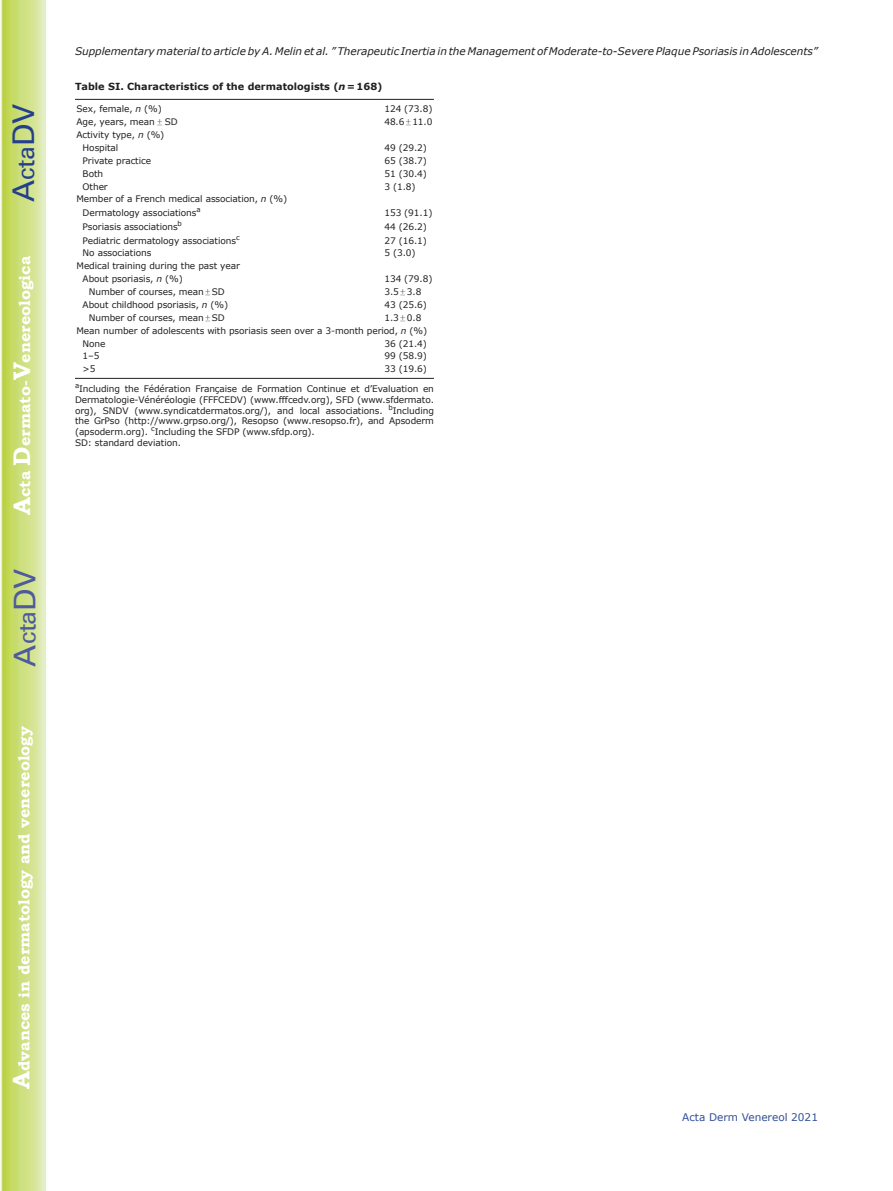
<style>
.page{position:relative;width:893px;height:1191px;background:#fff}
.page>*{position:absolute;margin:0;border:0;box-sizing:border-box;transform-origin:0 0}
.t1{font:30px "Univers";color:#4d5a9e}
.t2{font:30px "Univers";color:#253f8e}
.t3{font:700 15.75px "Bookman Old Style";color:#fff}
.t4{font:italic 10.5px "Verdana";letter-spacing:-.005em;color:#231f20}
.t5{font:10.5px "Verdana";color:#324f95}
.t6{font:700 9.75px "Verdana";color:#231f20}
.t7{font:9px/10.8px "Verdana";letter-spacing:-.01em;color:#231f20}
.s1{font-size:24px}
.s2{font-style:italic}
.s3{font-family:"Perpetua"}
</style>
<div class="page">
<svg style="left:1px;top:0;width:45px;height:1191px;background:#cfe084"></svg>
<hr style="left:75px;top:99px;width:308px;height:1px;background:#231f20">
<hr style="left:383px;top:99px;width:51px;height:1px;background:#231f20">
<hr style="left:75px;top:378px;width:308px;height:1px;background:#231f20">
<hr style="left:383px;top:378px;width:51px;height:1px;background:#231f20">
<h1 class="t2" style="left:6px;top:202px;width:100px;rotate:-90deg">A<span class="s1">cta</span>DV</h1>
<h2 class="t3" style="left:15px;top:515px;width:260px;rotate:-90deg"><span class="s1">A</span>cta <span class="s1">D</span>ermato-<span class="s1">V</span>enereologica</h2>
<h1 class="t1" style="left:7px;top:666px;width:100px;rotate:-90deg">A<span class="s1">cta</span>DV</h1>
<h2 class="t3" style="left:15px;top:1088px;width:364px;rotate:-90deg"><span class="s1">A</span>dvances in dermatology and venereology</h2>
<p class="t4" style="left:75px;top:44px;width:744px">Supplementary material to article by A. Melin et al. ” Therapeutic Inertia in the Management of Moderate-to-Severe Plaque Psoriasis in Adolescents”</p>
<p class="t6" style="left:75px;top:80px;width:309px">Table SI. Characteristics of the dermatologists (<span class="s2">n</span>=168)</p>
<p class="t7" style="left:76px;top:104px;width:87px">Sex, female, <span class="s2">n</span> (%)</p>
<p class="t7" style="left:384px;top:104px;width:50px">124 (73.8)</p>
<p class="t7" style="left:76px;top:117px;width:103px">Age, years, mean <span class="s3">±</span> SD</p>
<p class="t7" style="left:384px;top:117px;width:49px">48.6<span class="s3">±</span>11.0</p>
<p class="t7" style="left:83px;top:128px;width:83px;line-height:12.9px;text-indent:-6px">Activity type, <span class="s2">n</span> (%)<br>Hospital</p>
<p class="t7" style="left:384px;top:142px;width:44px">49 (29.2)</p>
<p class="t7" style="left:83px;top:155px;width:70px">Private practice</p>
<p class="t7" style="left:384px;top:155px;width:44px">65 (38.7)</p>
<p class="t7" style="left:83px;top:168px;width:22px">Both</p>
<p class="t7" style="left:384px;top:168px;width:44px">51 (30.4)</p>
<p class="t7" style="left:83px;top:181px;width:27px">Other</p>
<p class="t7" style="left:384px;top:181px;width:33px">3 (1.8)</p>
<p class="t7" style="left:83px;top:192px;width:206px;line-height:13.6px;text-indent:-6px">Member of a French medical association, <span class="s2">n</span> (%)<br>Dermatology associations<sup>a</sup></p>
<p class="t7" style="left:384px;top:208px;width:50px">153 (91.1)</p>
<p class="t7" style="left:83px;top:221px;width:101px">Psoriasis associations<sup>b</sup></p>
<p class="t7" style="left:384px;top:221px;width:44px">44 (26.2)</p>
<p class="t7" style="left:83px;top:235px;width:159px">Pediatric dermatology associations<sup>c</sup></p>
<p class="t7" style="left:384px;top:235px;width:44px">27 (16.1)</p>
<p class="t7" style="left:83px;top:248px;width:70px">No associations</p>
<p class="t7" style="left:384px;top:248px;width:33px">5 (3.0)</p>
<p class="t7" style="left:83px;top:260px;width:159px;line-height:12.9px;text-indent:-6px">Medical training during the past year<br>About psoriasis, <span class="s2">n</span> (%)</p>
<p class="t7" style="left:384px;top:274px;width:50px">134 (79.8)</p>
<p class="t7" style="left:89px;top:286px;width:137px">Number of courses, mean<span class="s3">±</span>SD</p>
<p class="t7" style="left:384px;top:286px;width:38px">3.5<span class="s3">±</span>3.8</p>
<p class="t7" style="left:83px;top:299px;width:147px">About childhood psoriasis, <span class="s2">n</span> (%)</p>
<p class="t7" style="left:384px;top:299px;width:44px">43 (25.6)</p>
<p class="t7" style="left:89px;top:312px;width:137px">Number of courses, mean<span class="s3">±</span>SD</p>
<p class="t7" style="left:384px;top:312px;width:38px">1.3<span class="s3">±</span>0.8</p>
<p class="t7" style="left:76px;top:325px;width:352px">Mean number of adolescents with psoriasis seen over a 3-month period, <span class="s2">n</span> (%)</p>
<p class="t7" style="left:83px;top:338px;width:24px">None</p>
<p class="t7" style="left:384px;top:338px;width:44px">36 (21.4)</p>
<p class="t7" style="left:83px;top:351px;width:18px">1–5</p>
<p class="t7" style="left:384px;top:351px;width:44px">99 (58.9)</p>
<p class="t7" style="left:83px;top:364px;width:14px">&gt;5</p>
<p class="t7" style="left:75px;top:359px;width:360px;line-height:19.6px;text-indent:309px">33 (19.6) <sup>a</sup>Including the Fédération Française de Formation Continue et d’Evaluation en</p>
<p class="t7" style="left:75px;top:394px;width:360px">Dermatologie-Vénéréologie (FFFCEDV) (www.fffcedv.org), SFD (www.sfdermato. org), SNDV (www.syndicatdermatos.org/), and local associations. <sup>b</sup>Including the GrPso (http://www.grpso.org/), Resopso (www.resopso.fr), and Apsoderm (apsoderm.org). <sup>c</sup>Including the SFDP (www.sfdp.org).<br>SD: standard deviation.</p>
<p class="t5" style="left:682px;top:1110px;width:137px">Acta Derm Venereol 2021</p>
</div>
